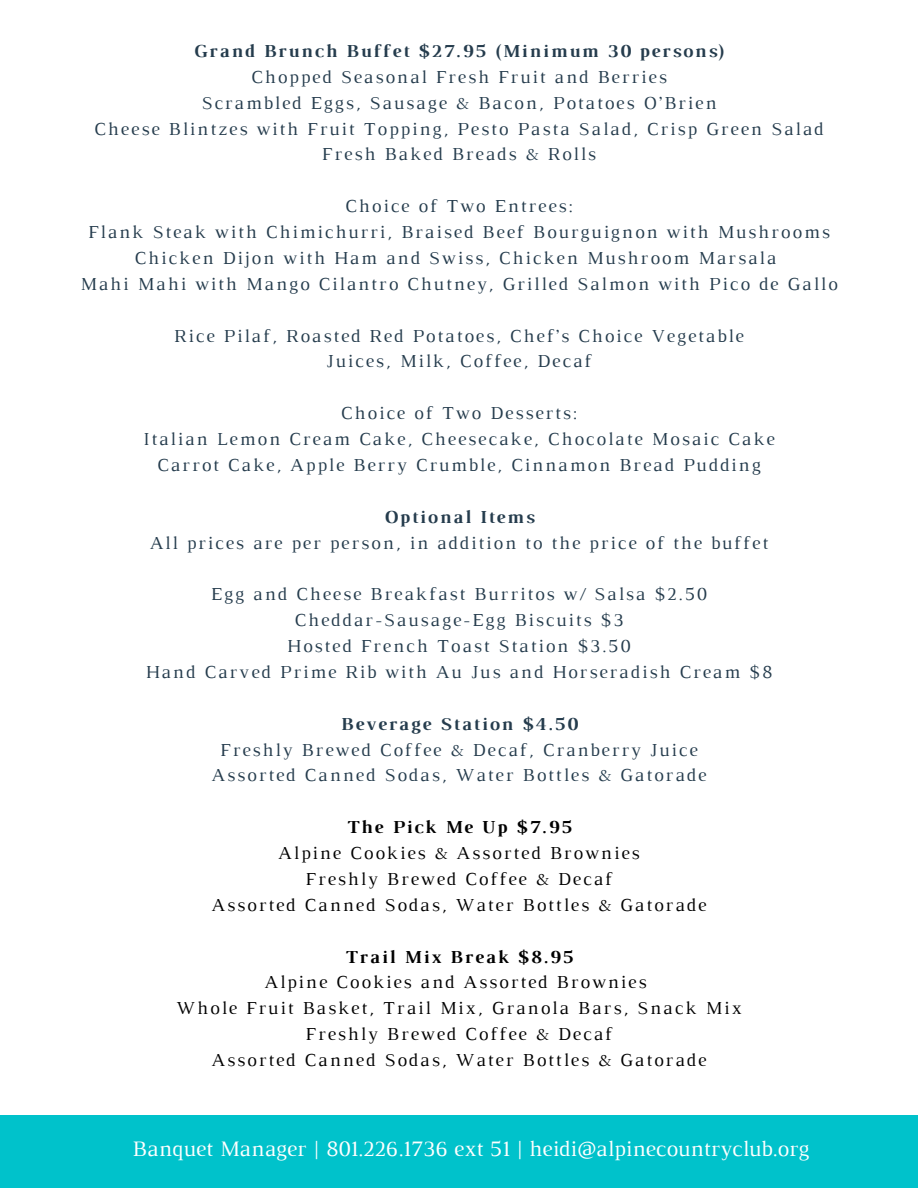
<style>
.page{position:relative;width:918px;height:1188px;background:#fff}
.page>*{position:absolute;margin:0;border:0;box-sizing:border-box;transform-origin:0 0}
.t1{font:22.5px "Luthier";color:#fff}
.t2{font:18.75px "Luthier";letter-spacing:.1em;color:#253c4d}
.t3{font:18.75px "Luthier";letter-spacing:.1em;color:#000}
.t4{font:700 18.75px "Luthier";letter-spacing:.1em;color:#253c4d}
.t5{font:700 18.75px "Luthier";letter-spacing:.1em;color:#000}
</style>
<div class="page">
<div style="left:0;top:1116px;width:918px;height:72px;background:#00c2cb"></div>
<p class="t4" style="left:194px;top:44px;width:532px">Grand Brunch Buffet $27.95 (Minimum 30 persons)</p>
<p class="t2" style="left:251px;top:70px;width:417px">Chopped Seasonal Fresh Fruit and Berries</p>
<p class="t2" style="left:201px;top:96px;width:517px">Scrambled Eggs, Sausage &amp; Bacon, Potatoes O’Brien</p>
<p class="t2" style="left:94px;top:122px;width:731px">Cheese Blintzes with Fruit Topping, Pesto Pasta Salad, Crisp Green Salad</p>
<p class="t2" style="left:322px;top:147px;width:276px">Fresh Baked Breads &amp; Rolls</p>
<p class="t2" style="left:345px;top:199px;width:229px">Choice of Two Entrees:</p>
<p class="t2" style="left:88px;top:225px;width:743px">Flank Steak with Chimichurri, Braised Beef Bourguignon with Mushrooms</p>
<p class="t2" style="left:135px;top:251px;width:643px">Chicken Dijon with Ham and Swiss, Chicken Mushroom Marsala</p>
<p class="t2" style="left:80px;top:277px;width:759px">Mahi Mahi with Mango Cilantro Chutney, Grilled Salmon with Pico de Gallo</p>
<p class="t2" style="left:174px;top:329px;width:571px">Rice Pilaf, Roasted Red Potatoes, Chef’s Choice Vegetable</p>
<p class="t2" style="left:326px;top:354px;width:267px">Juices, Milk, Coffee, Decaf</p>
<p class="t2" style="left:341px;top:406px;width:238px">Choice of Two Desserts:</p>
<p class="t2" style="left:143px;top:432px;width:633px">Italian Lemon Cream Cake, Cheesecake, Chocolate Mosaic Cake</p>
<p class="t2" style="left:157px;top:458px;width:605px">Carrot Cake, Apple Berry Crumble, Cinnamon Bread Pudding</p>
<p class="t4" style="left:384px;top:510px;width:152px">Optional Items</p>
<p class="t2" style="left:150px;top:536px;width:620px">All prices are per person, in addition to the price of the buffet</p>
<p class="t2" style="left:211px;top:587px;width:498px">Egg and Cheese Breakfast Burritos w/ Salsa $2.50</p>
<p class="t2" style="left:294px;top:613px;width:331px">Cheddar-Sausage-Egg Biscuits $3</p>
<p class="t2" style="left:287px;top:639px;width:345px">Hosted French Toast Station $3.50</p>
<p class="t2" style="left:146px;top:665px;width:628px">Hand Carved Prime Rib with Au Jus and Horseradish Cream $8</p>
<p class="t4" style="left:340px;top:717px;width:239px">Beverage Station $4.50</p>
<p class="t2" style="left:220px;top:743px;width:479px">Freshly Brewed Coffee &amp; Decaf, Cranberry Juice</p>
<p class="t2" style="left:212px;top:768px;width:496px">Assorted Canned Sodas, Water Bottles &amp; Gatorade</p>
<p class="t5" style="left:346px;top:820px;width:227px">The Pick Me Up $7.95</p>
<p class="t3" style="left:278px;top:846px;width:363px">Alpine Cookies &amp; Assorted Brownies</p>
<p class="t3" style="left:306px;top:872px;width:308px">Freshly Brewed Coffee &amp; Decaf</p>
<p class="t3" style="left:212px;top:898px;width:496px">Assorted Canned Sodas, Water Bottles &amp; Gatorade</p>
<p class="t5" style="left:345px;top:950px;width:230px">Trail Mix Break $8.95</p>
<p class="t3" style="left:264px;top:975px;width:384px">Alpine Cookies and Assorted Brownies</p>
<p class="t3" style="left:176px;top:1001px;width:567px">Whole Fruit Basket, Trail Mix, Granola Bars, Snack Mix</p>
<p class="t3" style="left:306px;top:1027px;width:308px">Freshly Brewed Coffee &amp; Decaf</p>
<p class="t3" style="left:212px;top:1053px;width:496px">Assorted Canned Sodas, Water Bottles &amp; Gatorade</p>
<p class="t1" style="left:132px;top:1141px;width:679px">Banquet Manager | 801.226.1736 ext 51 | heidi@alpinecountryclub.org</p>
</div>
